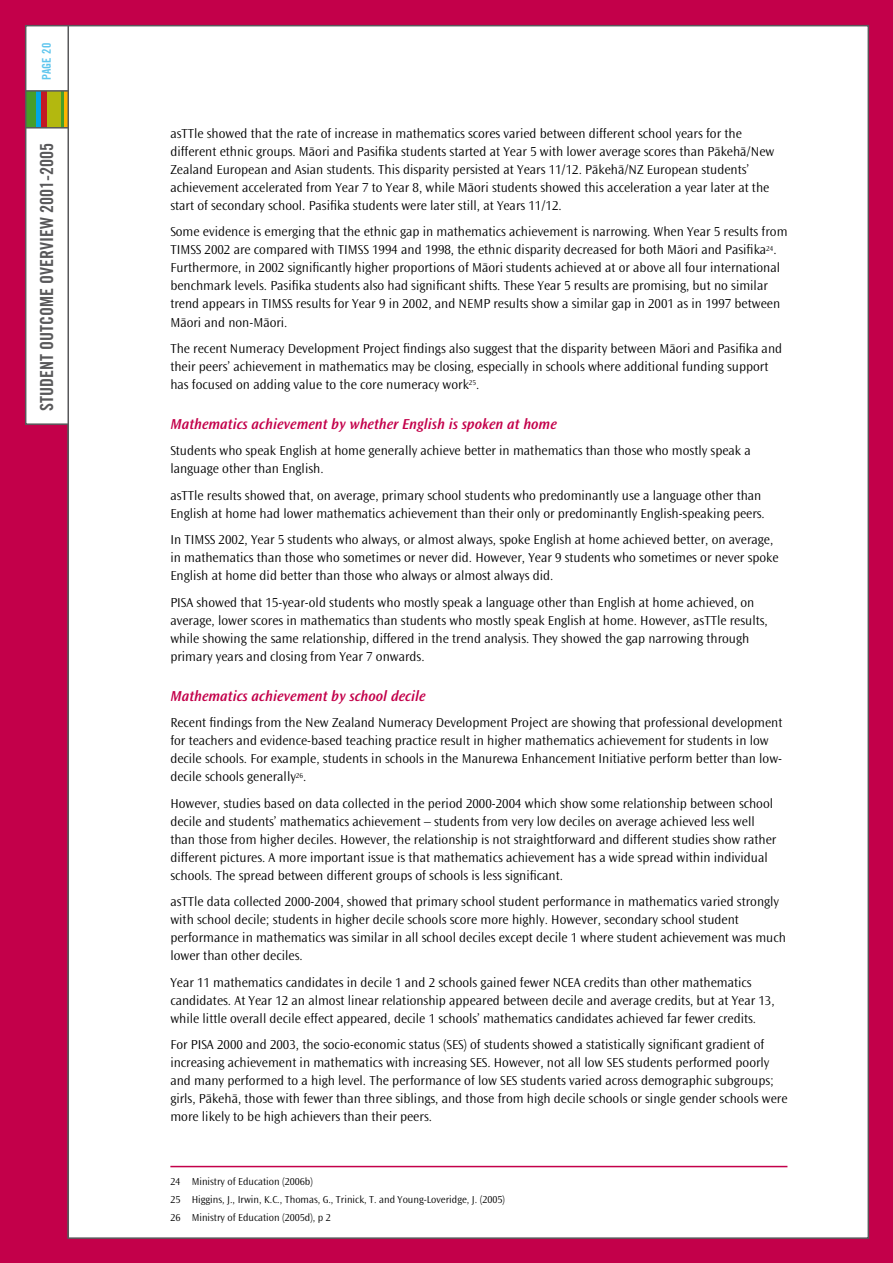
<style>
.page{position:relative;width:893px;height:1263px;background:#fff}
.page>*{position:absolute;margin:0;border:0;box-sizing:border-box;transform-origin:0 0}
.t1{font:18px "Trade Gothic Bold Cond Twenty";color:#58585a}
.t2{font:italic 600 15px "Ocean Sans Maori";color:#c3004a}
.t3{font:300 13.5px/18px "Ocean Sans Maori";color:#000}
.t4{font:12px "Trade Gothic Bold Cond Twenty";color:#5ec5ed}
.t5{font:300 10.5px/17.7px "Ocean Sans Maori";color:#000}
</style>
<div class="page">
<div style="left:0;top:0;width:892px;height:1262px;background:#c3004a"></div>
<div style="left:25px;top:25px;width:844px;height:1214px;background:#fff"></div>
<hr style="left:67px;top:25px;width:2px;height:1213px;background:#58585a">
<hr style="left:25px;top:127px;width:43px;height:1px;background:#58585a">
<hr style="left:25px;top:90px;width:43px;height:2px;background:#58585a">
<hr style="left:170px;top:1165px;width:617px;height:2px;background:#c3004a">
<p class="t4" style="left:39px;top:80px;width:38px;rotate:-90deg">PAGE 20</p>
<h1 class="t1" style="left:36px;top:411px;width:269px;rotate:-90deg">STUDENT OUTCOME OVERVIEW 2001-2005</h1>
<p class="t3" style="left:170px;top:125px;width:605px">asTTle showed that the rate of increase in mathematics scores varied between different school years for the different ethnic groups. Mäori and Pasifika students started at Year 5 with lower average scores than Päkehä/New Zealand European and Asian students. This disparity persisted at Years 11/12. Päkehä/NZ European students’ achievement accelerated from Year 7 to Year 8, while Mäori students showed this acceleration a year later at the start of secondary school. Pasifika students were later still, at Years 11/12.</p>
<p class="t3" style="left:170px;top:223px;width:618px">Some evidence is emerging that the ethnic gap in mathematics achievement is narrowing. When Year 5 results from TIMSS 2002 are compared with TIMSS 1994 and 1998, the ethnic disparity decreased for both Mäori and Pasifika<sup>24</sup>.<br>Furthermore, in 2002 significantly higher proportions of Mäori students achieved at or above all four international benchmark levels. Pasifika students also had significant shifts. These Year 5 results are promising, but no similar trend appears in TIMSS results for Year 9 in 2002, and NEMP results show a similar gap in 2001 as in 1997 between Mäori and non-Mäori.</p>
<p class="t3" style="left:170px;top:340px;width:613px">The recent Numeracy Development Project findings also suggest that the disparity between Mäori and Pasifika and their peers’ achievement in mathematics may be closing, especially in schools where additional funding support has focused on adding value to the core numeracy work<sup>25</sup>.</p>
<p class="t2" style="left:170px;top:415px;width:388px">Mathematics achievement by whether English is spoken at home</p>
<p class="t3" style="left:170px;top:442px;width:581px">Students who speak English at home generally achieve better in mathematics than those who mostly speak a language other than English.</p>
<p class="t3" style="left:170px;top:486px;width:595px">asTTle results showed that, on average, primary school students who predominantly use a language other than<br>English at home had lower mathematics achievement than their only or predominantly English-speaking peers.</p>
<p class="t3" style="left:170px;top:531px;width:609px">In TIMSS 2002, Year 5 students who always, or almost always, spoke English at home achieved better, on average, in mathematics than those who sometimes or never did. However, Year 9 students who sometimes or never spoke<br>English at home did better than those who always or almost always did.</p>
<p class="t3" style="left:170px;top:593px;width:598px">PISA showed that 15-year-old students who mostly speak a language other than English at home achieved, on average, lower scores in mathematics than students who mostly speak English at home. However, asTTle results, while showing the same relationship, differed in the trend analysis. They showed the gap narrowing through primary years and closing from Year 7 onwards.</p>
<p class="t2" style="left:170px;top:687px;width:256px">Mathematics achievement by school decile</p>
<p class="t3" style="left:170px;top:714px;width:613px">Recent findings from the New Zealand Numeracy Development Project are showing that professional development for teachers and evidence-based teaching practice result in higher mathematics achievement for students in low decile schools. For example, students in schools in the Manurewa Enhancement Initiative perform better than low&shy;decile schools generally<sup>26</sup>.</p>
<p class="t3" style="left:170px;top:794px;width:607px">However, studies based on data collected in the period 2000-2004 which show some relationship between school decile and students’ mathematics achievement – students from very low deciles on average achieved less well than those from higher deciles. However, the relationship is not straightforward and different studies show rather different pictures. A more important issue is that mathematics achievement has a wide spread within individual schools. The spread between different groups of schools is less significant.</p>
<p class="t3" style="left:170px;top:893px;width:617px">asTTle data collected 2000-2004, showed that primary school student performance in mathematics varied strongly with school decile; students in higher decile schools score more highly. However, secondary school student performance in mathematics was similar in all school deciles except decile 1 where student achievement was much lower than other deciles.</p>
<p class="t3" style="left:170px;top:973px;width:605px">Year 11 mathematics candidates in decile 1 and 2 schools gained fewer NCEA credits than other mathematics candidates. At Year 12 an almost linear relationship appeared between decile and average credits, but at Year 13, while little overall decile effect appeared, decile 1 schools’ mathematics candidates achieved far fewer credits.</p>
<p class="t3" style="left:170px;top:1036px;width:618px">For PISA 2000 and 2003, the socio-economic status (SES) of students showed a statistically significant gradient of increasing achievement in mathematics with increasing SES. However, not all low SES students performed poorly and many performed to a high level. The performance of low SES students varied across demographic subgroups; girls, Päkehä, those with fewer than three siblings, and those from high decile schools or single gender schools were more likely to be high achievers than their peers.</p>
<p class="t5" style="left:170px;top:1172px;width:336px">24 Ministry of Education (2006b)<br>25 Higgins, J., Irwin, K.C., Thomas, G., Trinick, T. and Young-Loveridge, J. (2005)<br>26 Ministry of Education (2005d), p 2</p>
</div>
